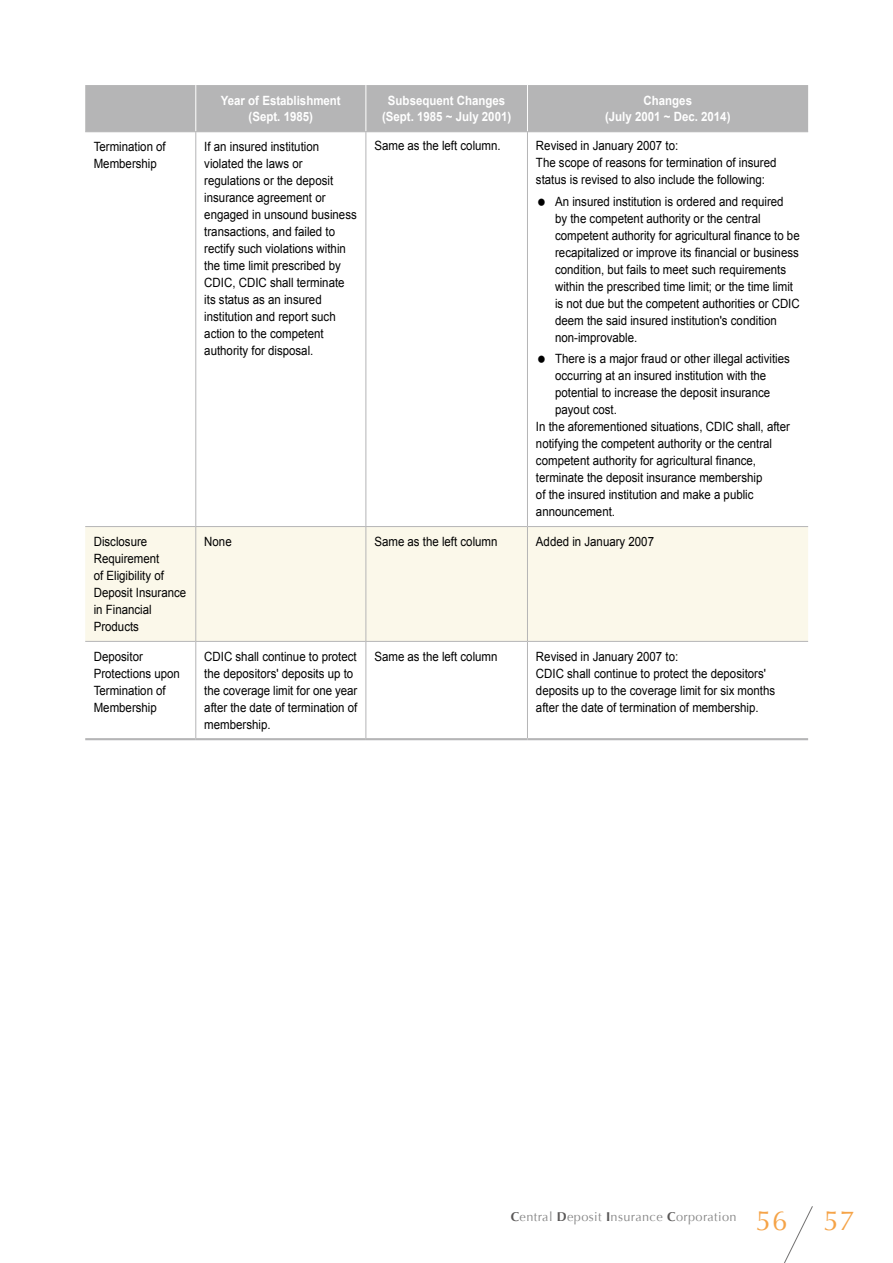
<style>
.page{position:relative;width:893px;height:1263px;background:#fff}
.page>*{position:absolute;margin:0;border:0;box-sizing:border-box;transform-origin:0 0}
.t1{font:27.6px "Optima";color:#f5a347}
.t2{font:12.75px/17px "Arial";color:#000;scale:.9 1}
.t3{font:700 12.75px/17px "Arial";color:#fff;text-align:center;scale:.9 1}
.t4{font:12.75px "Optima";letter-spacing:.03em;color:#898989}
.s1{font-weight:700;color:#595757}
</style>
<div class="page">
<div style="left:85px;top:85px;width:723px;height:46px;background:#b5b5b6"></div>
<div style="left:85px;top:527px;width:723px;height:114px;background:#fbf8ea"></div>
<hr style="left:85px;top:738px;width:111px;height:2px;background:#b5b5b6">
<hr style="left:196px;top:738px;width:170px;height:2px;background:#b5b5b6">
<hr style="left:366px;top:738px;width:161px;height:2px;background:#b5b5b6">
<hr style="left:527px;top:738px;width:281px;height:2px;background:#b5b5b6">
<hr style="left:195px;top:132px;width:1px;height:394px;background:#b5b5b6">
<hr style="left:365px;top:132px;width:1px;height:394px;background:#b5b5b6">
<hr style="left:527px;top:132px;width:1px;height:394px;background:#b5b5b6">
<hr style="left:195px;top:85px;width:1px;height:46px;background:#fff">
<hr style="left:365px;top:85px;width:1px;height:46px;background:#fff">
<hr style="left:527px;top:85px;width:1px;height:46px;background:#fff">
<hr style="left:85px;top:131px;width:111px;height:1px;background:#b5b5b6">
<hr style="left:196px;top:131px;width:170px;height:1px;background:#b5b5b6">
<hr style="left:366px;top:131px;width:161px;height:1px;background:#b5b5b6">
<hr style="left:527px;top:131px;width:281px;height:1px;background:#b5b5b6">
<hr style="left:85px;top:526px;width:111px;height:1px;background:#b5b5b6">
<hr style="left:196px;top:526px;width:170px;height:1px;background:#b5b5b6">
<hr style="left:195px;top:527px;width:1px;height:114px;background:#b5b5b6">
<hr style="left:366px;top:526px;width:161px;height:1px;background:#b5b5b6">
<hr style="left:365px;top:527px;width:1px;height:114px;background:#b5b5b6">
<hr style="left:527px;top:526px;width:281px;height:1px;background:#b5b5b6">
<hr style="left:527px;top:527px;width:1px;height:114px;background:#b5b5b6">
<hr style="left:85px;top:641px;width:111px;height:1px;background:#b5b5b6">
<hr style="left:196px;top:641px;width:170px;height:1px;background:#b5b5b6">
<hr style="left:195px;top:642px;width:1px;height:96px;background:#b5b5b6">
<hr style="left:366px;top:641px;width:161px;height:1px;background:#b5b5b6">
<hr style="left:365px;top:642px;width:1px;height:96px;background:#b5b5b6">
<hr style="left:527px;top:641px;width:281px;height:1px;background:#b5b5b6">
<hr style="left:527px;top:642px;width:1px;height:96px;background:#b5b5b6">
<svg style="left:784px;top:1206px;width:29px;height:57px"></svg>
<p class="t3" style="left:221px;top:92px;width:135px">Year of Establishment (Sept. 1985)</p>
<p class="t3" style="left:382px;top:92px;width:145px">Subsequent Changes (Sept. 1985 ~ July 2001)</p>
<p class="t3" style="left:605px;top:92px;width:141px">Changes<br>(July 2001 ~ Dec. 2014)</p>
<p class="t2" style="left:94px;top:138px;width:82px">Termination of<br>Membership</p>
<p class="t2" style="left:204px;top:138px;width:171px">If an insured institution violated the laws or regulations or the deposit insurance agreement or engaged in unsound business transactions, and failed to rectify such violations within the time limit prescribed by<br>CDIC, CDIC shall terminate its status as an insured institution and report such action to the competent authority for disposal.</p>
<p class="t2" style="left:374px;top:138px;width:142px">Same as the left column.</p>
<p class="t2" style="left:536px;top:138px;width:269px">Revised in January 2007 to:<br>The scope of reasons for termination of insured status is revised to also include the following:</p>
<p class="t2" style="left:555px;top:193px;width:273px">An insured institution is ordered and required<br>by the competent authority or the central competent authority for agricultural finance to be recapitalized or improve its financial or business condition, but fails to meet such requirements within the prescribed time limit; or the time limit is not due but the competent authorities or CDIC deem the said insured institution's condition non-improvable.</p>
<p class="t2" style="left:555px;top:350px;width:262px">There is a major fraud or other illegal activities</p>
<p class="t2" style="left:555px;top:367px;width:236px">occurring at an insured institution with the</p>
<p class="t2" style="left:555px;top:384px;width:240px">potential to increase the deposit insurance</p>
<p class="t2" style="left:555px;top:401px;width:70px">payout cost.</p>
<p class="t2" style="left:536px;top:418px;width:284px">In the aforementioned situations, CDIC shall, after</p>
<p class="t2" style="left:536px;top:435px;width:264px">notifying the competent authority or the central</p>
<p class="t2" style="left:536px;top:452px;width:246px">competent authority for agricultural finance,</p>
<p class="t2" style="left:536px;top:469px;width:253px">terminate the deposit insurance membership</p>
<p class="t2" style="left:536px;top:486px;width:243px">of the insured institution and make a public</p>
<p class="t2" style="left:536px;top:503px;width:89px">announcement.</p>
<p class="t2" style="left:94px;top:533px;width:104px">Disclosure<br>Requirement<br>of Eligibility of<br>Deposit Insurance in Financial<br>Products</p>
<p class="t2" style="left:204px;top:533px;width:32px">None</p>
<p class="t2" style="left:374px;top:533px;width:138px">Same as the left column</p>
<p class="t2" style="left:536px;top:533px;width:133px">Added in January 2007</p>
<p class="t2" style="left:94px;top:648px;width:97px">Depositor<br>Protections upon<br>Termination of<br>Membership</p>
<p class="t2" style="left:204px;top:648px;width:172px">CDIC shall continue to protect the depositors' deposits up to the coverage limit for one year after the date of termination of membership.</p>
<p class="t2" style="left:374px;top:648px;width:138px">Same as the left column</p>
<p class="t2" style="left:536px;top:648px;width:267px">Revised in January 2007 to:<br>CDIC shall continue to protect the depositors' deposits up to the coverage limit for six months after the date of termination of membership.</p>
<h1 class="t1" style="left:756px;top:1204px;width:33px">56</h1>
<p class="t4" style="left:511px;top:1209px;width:227px"><span class="s1">C</span>entral <span class="s1">D</span>eposit <span class="s1">I</span>nsurance <span class="s1">C</span>orporation</p>
<h1 class="t1" style="left:823px;top:1204px;width:33px">57</h1>
</div>
